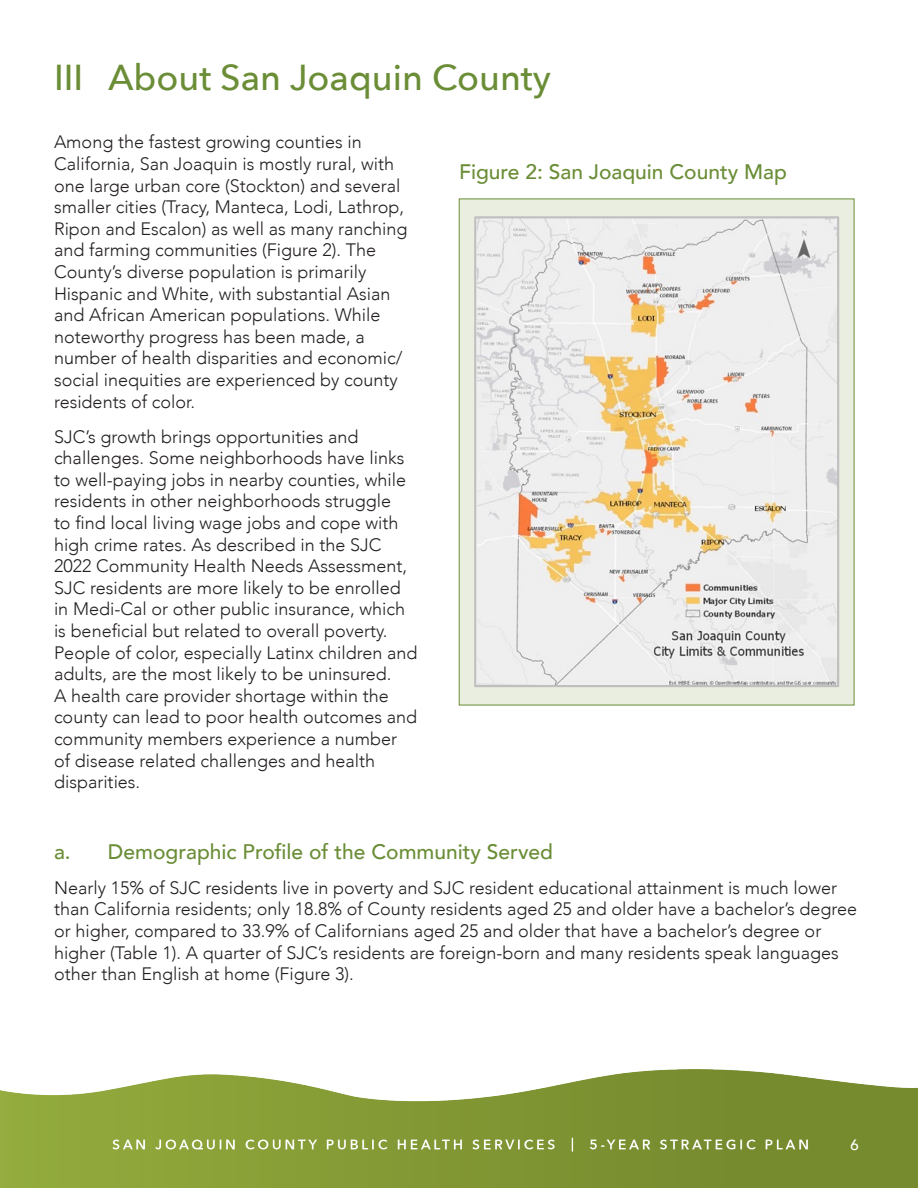
<style>
.page{position:relative;width:918px;height:1188px;background:#fff}
.page>*{position:absolute;margin:0;border:0;box-sizing:border-box;transform-origin:0 0}
.Headers{font:500 36px "Avenir Next";color:#6a8d36}
.Figure_and_Table_Tit{font:500 21px "Avenir";color:#6a8d36}
.Body_Text{font:300 18px/21.6px "Avenir";color:#231f20}
.t1{font:500 15px "Avenir Next";color:#fff}
</style>
<div class="page">
<img style="left:0;top:1070px;width:918px;height:118px">
<div style="left:459px;top:199px;width:395px;height:506px;background:#e9eee1"></div>
<img style="left:477px;top:219px;width:359px;height:465px">
<div style="left:474px;top:216px;width:365px;height:471px;border:2px solid #bfbfbf"></div>
<p class="Headers" style="left:54px;top:47px;width:498px">III About San Joaquin County</p>
<p class="Body_Text" style="left:54px;top:131px;width:355px">Among the fastest growing counties in California, San Joaquin is mostly rural, with one large urban core (Stockton) and several smaller cities (Tracy, Manteca, Lodi, Lathrop, Ripon and Escalon) as well as many ranching and farming communities (Figure 2). The County’s diverse population is primarily Hispanic and White, with substantial Asian and African American populations. While noteworthy progress has been made, a number of health disparities and economic/ social inequities are experienced by county residents of color.</p>
<p class="Body_Text" style="left:54px;top:426px;width:365px">SJC’s growth brings opportunities and challenges. Some neighborhoods have links to well-paying jobs in nearby counties, while residents in other neighborhoods struggle<br>to find local living wage jobs and cope with high crime rates. As described in the SJC 2022 Community Health Needs Assessment, SJC residents are more likely to be enrolled in Medi-Cal or other public insurance, which is beneficial but related to overall poverty.<br>People of color, especially Latinx children and adults, are the most likely to be uninsured.<br>A health care provider shortage within the county can lead to poor health outcomes and community members experience a number of disease related challenges and health disparities.</p>
<p class="Figure_and_Table_Tit" style="left:459px;top:153px;width:329px">Figure 2: San Joaquin County Map</p>
<p class="Figure_and_Table_Tit" style="left:54px;top:833px;width:501px">a. Demographic Profile of the Community Served</p>
<p class="Body_Text" style="left:54px;top:877px;width:805px">Nearly 15% of SJC residents live in poverty and SJC resident educational attainment is much lower than California residents; only 18.8% of County residents aged 25 and older have a bachelor’s degree or higher, compared to 33.9% of Californians aged 25 and older that have a bachelor’s degree or higher (Table 1). A quarter of SJC’s residents are foreign-born and many residents speak languages other than English at home (Figure 3).</p>
<p class="t1" style="left:850px;top:1132px;width:10px">6</p>
</div>
